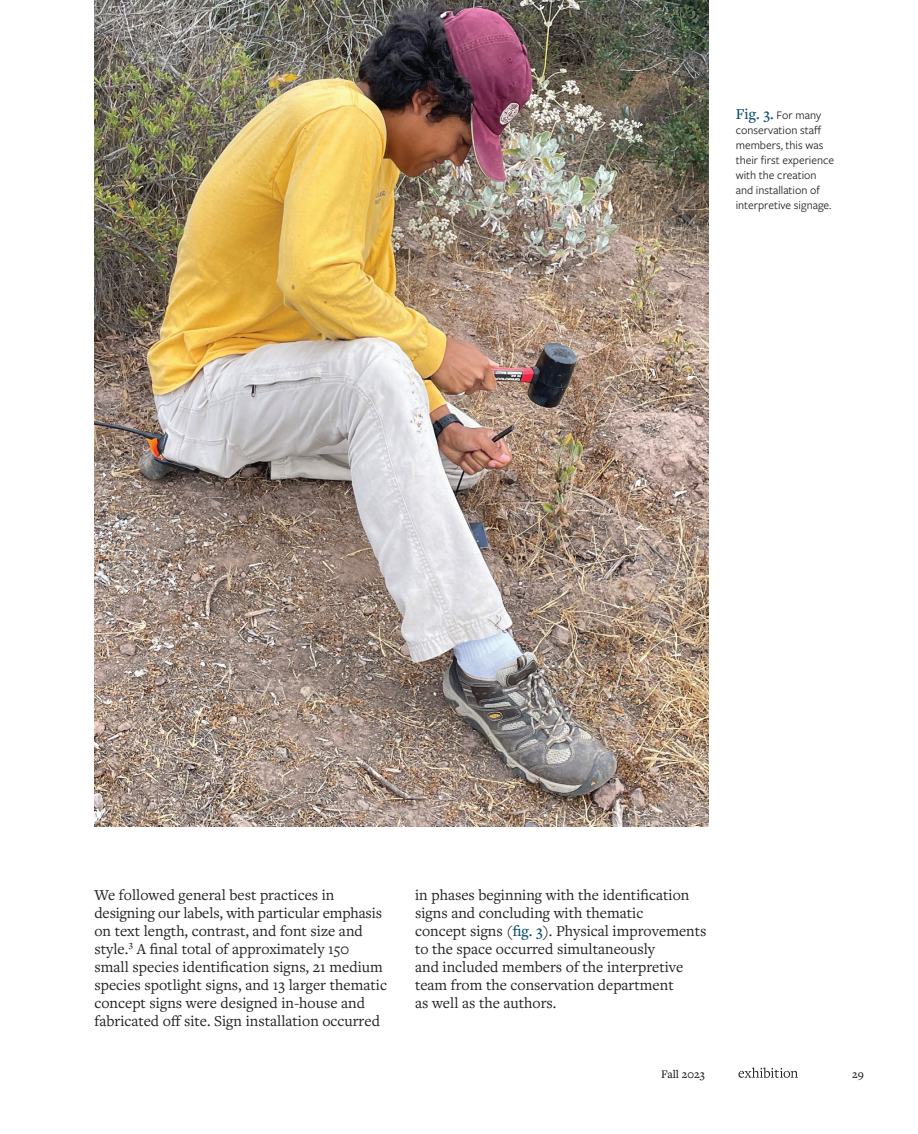
<style>
.page{position:relative;width:918px;height:1134px;background:#fff}
.page>*{position:absolute;margin:0;border:0;box-sizing:border-box;transform-origin:0 0}
.t1{font:15.75px/18px "Freight Text Pro";color:#231f20}
.t2{font:12px/15px "Freight Sans Pro";color:#231f20}
.t3{font:500 12px "Freight Text Pro";color:#231f20}
.s1{font-family:"Freight Text Pro";font-weight:500;font-size:15.75px;color:#0b4e6e}
.s2{font-weight:500;color:#0b4e6e}
</style>
<div class="page">
<svg style="left:738px;top:1067px;width:60px;height:11px"></svg>
<img style="left:94px;top:0;width:615px;height:826px">
<p class="t2" style="left:736px;top:107px;width:100px"><span class="s1">Fig. 3.</span> For many conservation staff members, this was their first experience with the creation and installation of interpretive signage.</p>
<p class="t1" style="left:94px;top:885px;width:294px">We followed general best practices in designing our labels, with particular emphasis on text length, contrast, and font size and style.<sup>3</sup> A final total of approximately 150 small species identification signs, 21 medium species spotlight signs, and 13 larger thematic concept signs were designed in-house and fabricated off site. Sign installation occurred</p>
<p class="t1" style="left:415px;top:885px;width:293px">in phases beginning with the identification signs and concluding with thematic<br>concept signs (<span class="s2">fig. 3</span>). Physical improvements to the space occurred simultaneously<br>and included members of the interpretive team from the conservation department<br>as well as the authors.</p>
<p class="t3" style="left:661px;top:1066px;width:45px">Fall 2023</p>
<p class="t3" style="left:852px;top:1066px;width:13px">29</p>
</div>
